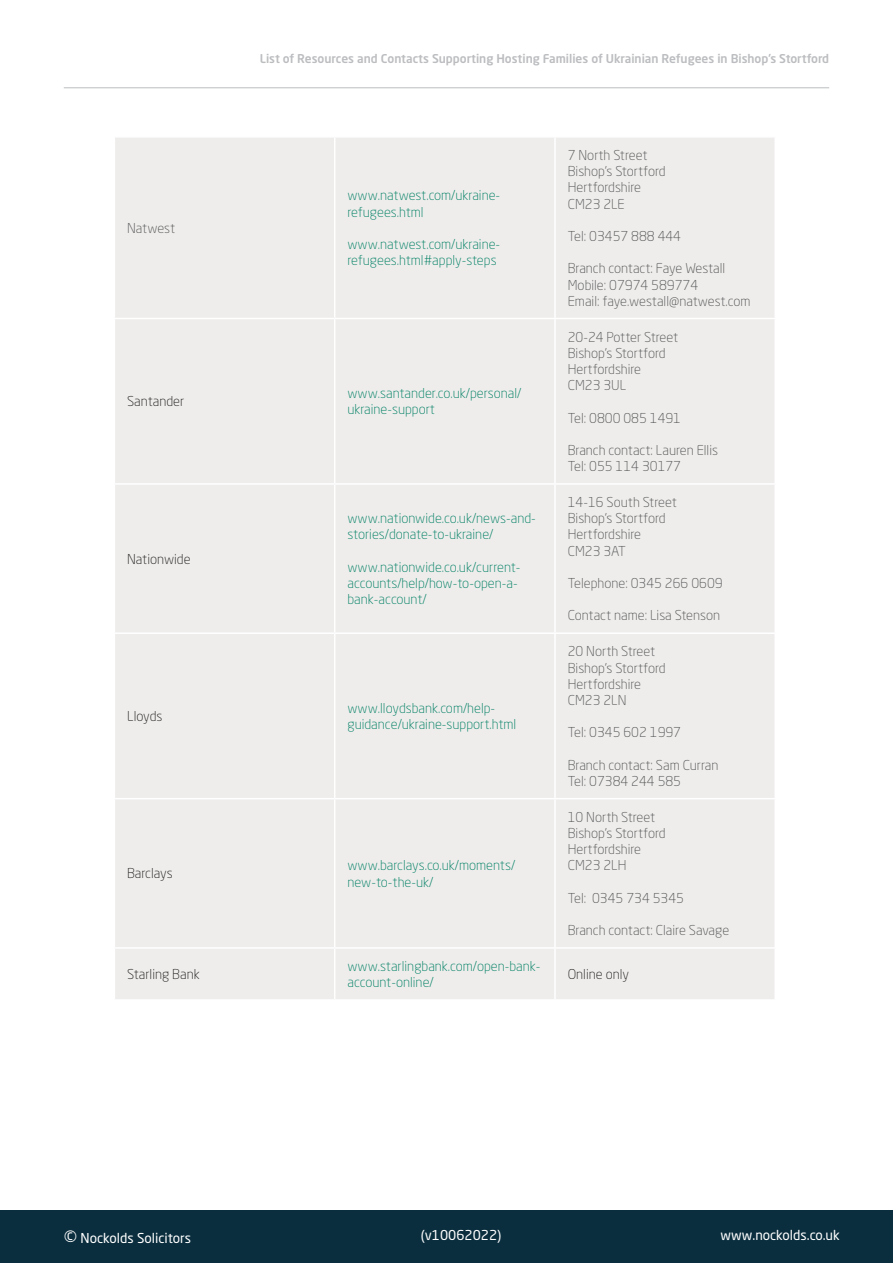
<style>
.page{position:relative;width:893px;height:1263px;background:#fff}
.page>*{position:absolute;margin:0;border:0;box-sizing:border-box;transform-origin:0 0}
.t1{font:18px "Neo Sans Std";color:#fff}
.t2{font:300 13.5px "Neo Sans Std";color:#525655}
.t3{font:300 13.5px/16.2px "Neo Sans Std";color:#008063}
.t4{font:300 13.5px "Neo Sans Std";color:#231f20}
.t5{font:13.5px "Neo Sans Std";color:#fff}
.t6{font:500 12px "Neo Sans Std";color:#bcbdc0}
</style>
<div class="page">
<div style="left:0;top:1210px;width:893px;height:53px;background:#0a2e3e"></div>
<div style="left:115px;top:138px;width:659px;height:861px;background:#efedec"></div>
<hr style="left:334px;top:138px;width:1px;height:180px;background:#fff">
<hr style="left:554px;top:138px;width:2px;height:180px;background:#fff">
<hr style="left:114px;top:318px;width:221px;height:1px;background:#fff">
<hr style="left:335px;top:318px;width:220px;height:1px;background:#fff">
<hr style="left:334px;top:319px;width:1px;height:164px;background:#fff">
<hr style="left:555px;top:318px;width:221px;height:1px;background:#fff">
<hr style="left:554px;top:319px;width:2px;height:164px;background:#fff">
<hr style="left:114px;top:483px;width:221px;height:2px;background:#fff">
<hr style="left:335px;top:483px;width:220px;height:2px;background:#fff">
<hr style="left:334px;top:485px;width:1px;height:147px;background:#fff">
<hr style="left:555px;top:483px;width:221px;height:2px;background:#fff">
<hr style="left:554px;top:485px;width:2px;height:147px;background:#fff">
<hr style="left:114px;top:632px;width:221px;height:2px;background:#fff">
<hr style="left:335px;top:632px;width:220px;height:2px;background:#fff">
<hr style="left:334px;top:634px;width:1px;height:164px;background:#fff">
<hr style="left:555px;top:632px;width:221px;height:2px;background:#fff">
<hr style="left:554px;top:634px;width:2px;height:164px;background:#fff">
<hr style="left:114px;top:798px;width:221px;height:1px;background:#fff">
<hr style="left:335px;top:798px;width:220px;height:1px;background:#fff">
<hr style="left:334px;top:799px;width:1px;height:148px;background:#fff">
<hr style="left:555px;top:798px;width:221px;height:1px;background:#fff">
<hr style="left:554px;top:799px;width:2px;height:148px;background:#fff">
<hr style="left:114px;top:947px;width:221px;height:2px;background:#fff">
<hr style="left:335px;top:947px;width:220px;height:2px;background:#fff">
<hr style="left:334px;top:949px;width:1px;height:50px;background:#fff">
<hr style="left:555px;top:947px;width:221px;height:2px;background:#fff">
<hr style="left:554px;top:949px;width:2px;height:50px;background:#fff">
<hr style="left:64px;top:87px;width:765px;height:1px;background:#bcbdc0">
<p class="t2" style="left:127px;top:220px;width:50px">Natwest</p>
<p class="t6" style="left:260px;top:51px;width:571px">List of Resources and Contacts Supporting Hosting Families of Ukrainian Refugees in Bishop’s Stortford</p>
<p class="t3" style="left:347px;top:187px;width:154px">www.natwest.com/ukraine&shy;refugees.html</p>
<p class="t3" style="left:347px;top:236px;width:154px">www.natwest.com/ukraine&shy;refugees.html#apply-steps</p>
<p class="t2" style="left:568px;top:147px;width:81px">7 North Street</p>
<p class="t2" style="left:568px;top:163px;width:99px">Bishop’s Stortford</p>
<p class="t2" style="left:568px;top:179px;width:75px">Hertfordshire</p>
<p class="t2" style="left:568px;top:196px;width:58px">CM23 2LE</p>
<p class="t2" style="left:568px;top:228px;width:115px">Tel: 03457 888 444</p>
<p class="t2" style="left:568px;top:260px;width:159px">Branch contact: Faye Westall</p>
<p class="t2" style="left:568px;top:277px;width:132px">Mobile: 07974 589774</p>
<p class="t2" style="left:568px;top:293px;width:184px">Email: faye.westall@natwest.com</p>
<p class="t4" style="left:127px;top:393px;width:59px">Santander</p>
<p class="t3" style="left:347px;top:385px;width:176px">www.santander.co.uk/personal/ ukraine-support</p>
<p class="t4" style="left:127px;top:551px;width:65px">Nationwide</p>
<p class="t3" style="left:347px;top:510px;width:190px">www.nationwide.co.uk/news-and&shy;stories/donate-to-ukraine/</p>
<p class="t3" style="left:347px;top:559px;width:175px">www.nationwide.co.uk/current&shy;accounts/help/how-to-open-a&shy;bank-account/</p>
<p class="t4" style="left:127px;top:708px;width:37px">Lloyds</p>
<p class="t3" style="left:347px;top:700px;width:170px">www.lloydsbank.com/help&shy;guidance/ukraine-support.html</p>
<p class="t4" style="left:127px;top:865px;width:47px">Barclays</p>
<p class="t3" style="left:347px;top:857px;width:169px">www.barclays.co.uk/moments/ new-to-the-uk/</p>
<p class="t2" style="left:568px;top:329px;width:112px">20-24 Potter Street</p>
<p class="t2" style="left:568px;top:345px;width:99px">Bishop’s Stortford</p>
<p class="t2" style="left:568px;top:361px;width:75px">Hertfordshire</p>
<p class="t2" style="left:568px;top:377px;width:60px">CM23 3UL</p>
<p class="t2" style="left:568px;top:410px;width:115px">Tel: 0800 085 1491</p>
<p class="t2" style="left:568px;top:442px;width:152px">Branch contact: Lauren Ellis</p>
<p class="t2" style="left:568px;top:458px;width:115px">Tel: 055 114 30177</p>
<p class="t2" style="left:568px;top:494px;width:111px">14-16 South Street</p>
<p class="t2" style="left:568px;top:510px;width:99px">Bishop’s Stortford</p>
<p class="t2" style="left:568px;top:526px;width:75px">Hertfordshire</p>
<p class="t2" style="left:568px;top:543px;width:60px">CM23 3AT</p>
<p class="t2" style="left:568px;top:575px;width:156px">Telephone: 0345 266 0609</p>
<p class="t2" style="left:568px;top:607px;width:154px">Contact name: Lisa Stenson</p>
<p class="t2" style="left:568px;top:643px;width:89px">20 North Street</p>
<p class="t2" style="left:568px;top:659px;width:99px">Bishop’s Stortford</p>
<p class="t2" style="left:568px;top:676px;width:75px">Hertfordshire</p>
<p class="t2" style="left:568px;top:692px;width:60px">CM23 2LN</p>
<p class="t2" style="left:568px;top:724px;width:115px">Tel: 0345 602 1997</p>
<p class="t2" style="left:568px;top:757px;width:152px">Branch contact: Sam Curran</p>
<p class="t2" style="left:568px;top:773px;width:115px">Tel: 07384 244 585</p>
<p class="t2" style="left:568px;top:809px;width:89px">10 North Street</p>
<p class="t2" style="left:568px;top:825px;width:99px">Bishop’s Stortford</p>
<p class="t2" style="left:568px;top:841px;width:75px">Hertfordshire</p>
<p class="t2" style="left:568px;top:857px;width:60px">CM23 2LH</p>
<p class="t2" style="left:568px;top:890px;width:118px">Tel: 0345 734 5345</p>
<p class="t2" style="left:568px;top:922px;width:163px">Branch contact: Claire Savage</p>
<p class="t4" style="left:127px;top:966px;width:74px">Starling Bank</p>
<p class="t3" style="left:347px;top:958px;width:195px">www.starlingbank.com/open-bank&shy;account-online/</p>
<p class="t4" style="left:568px;top:966px;width:63px">Online only</p>
<h1 class="t1" style="left:64px;top:1226px;width:15px">©</h1>
<p class="t5" style="left:421px;top:1226px;width:82px">(v10062022)</p>
<p class="t5" style="left:721px;top:1226px;width:121px">www.nockolds.co.uk</p>
<p class="t5" style="left:81px;top:1230px;width:112px">Nockolds Solicitors</p>
</div>
